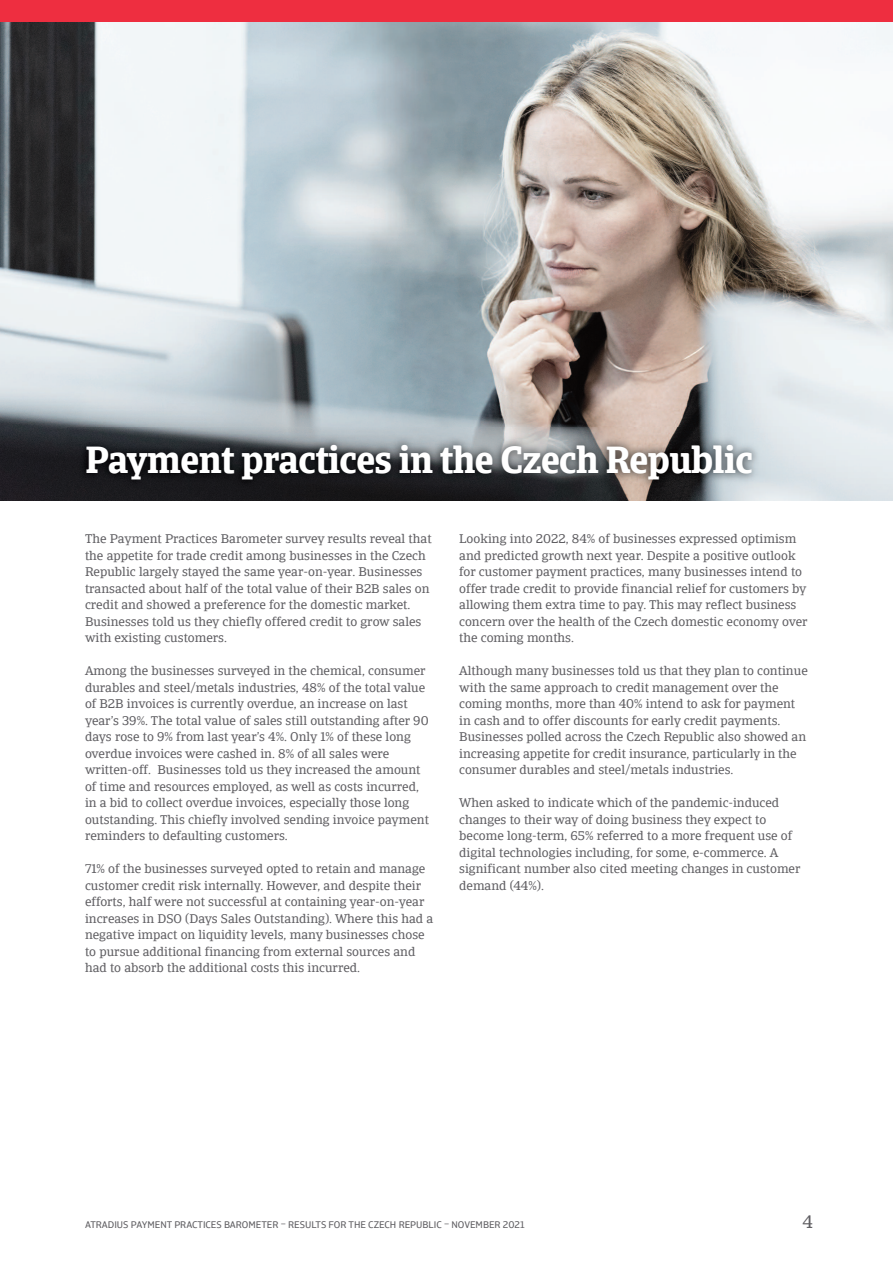
<style>
.page{position:relative;width:893px;height:1263px;background:#fff}
.page>*{position:absolute;margin:0;border:0;box-sizing:border-box;transform-origin:0 0}
.t1{font:700 37.5px "Catalana";letter-spacing:-.015em;color:#fff}
.t2{font:18px "Catalana";color:#5f5e62}
.t3{font:12.75px/16.5px "Catalana";color:#5f5e62}
.t4{font:9.75px "Catalana Sans";color:#5f5e62}
</style>
<div class="page">
<img style="left:0;top:21px;width:893px;height:479px">
<img style="left:68px;top:428px;width:757px;height:73px">
<div style="left:0;top:0;width:893px;height:21px;background:#ee2e40"></div>
<h1 class="t1" style="left:85px;top:435px;width:669px">Payment practices in the Czech Republic</h1>
<p class="t3" style="left:85px;top:530px;width:348px">The Payment Practices Barometer survey results reveal that the appetite for trade credit among businesses in the Czech Republic largely stayed the same year-on-year. Businesses transacted about half of the total value of their B2B sales on credit and showed a preference for the domestic market.<br>Businesses told us they chiefly offered credit to grow sales with existing customers.</p>
<p class="t3" style="left:85px;top:662px;width:345px">Among the businesses surveyed in the chemical, consumer durables and steel/metals industries, 48% of the total value of B2B invoices is currently overdue, an increase on last year’s 39%. The total value of sales still outstanding after 90 days rose to 9% from last year’s 4%. Only 1% of these long overdue invoices were cashed in. 8% of all sales were written-off. Businesses told us they increased the amount of time and resources employed, as well as costs incurred, in a bid to collect overdue invoices, especially those long outstanding. This chiefly involved sending invoice payment reminders to defaulting customers.</p>
<p class="t3" style="left:85px;top:860px;width:350px">71% of the businesses surveyed opted to retain and manage customer credit risk internally. However, and despite their efforts, half were not successful at containing year-on-year increases in DSO (Days Sales Outstanding). Where this had a negative impact on liquidity levels, many businesses chose to pursue additional financing from external sources and had to absorb the additional costs this incurred.</p>
<p class="t3" style="left:459px;top:530px;width:350px">Looking into 2022, 84% of businesses expressed optimism and predicted growth next year. Despite a positive outlook for customer payment practices, many businesses intend to offer trade credit to provide financial relief for customers by allowing them extra time to pay. This may reflect business concern over the health of the Czech domestic economy over the coming months.</p>
<p class="t3" style="left:459px;top:662px;width:350px">Although many businesses told us that they plan to continue with the same approach to credit management over the coming months, more than 40% intend to ask for payment in cash and to offer discounts for early credit payments.<br>Businesses polled across the Czech Republic also showed an increasing appetite for credit insurance, particularly in the consumer durables and steel/metals industries.</p>
<p class="t3" style="left:459px;top:794px;width:343px">When asked to indicate which of the pandemic-induced changes to their way of doing business they expect to become long-term, 65% referred to a more frequent use of digital technologies including, for some, e-commerce. A significant number also cited meeting changes in customer demand (44%).</p>
<p class="t4" style="left:85px;top:1218px;width:441px">ATRADIUS PAYMENT PRACTICES BAROMETER – RESULTS FOR THE CZECH REPUBLIC – NOVEMBER 2021</p>
<h2 class="t2" style="left:802px;top:1210px;width:12px">4</h2>
</div>
